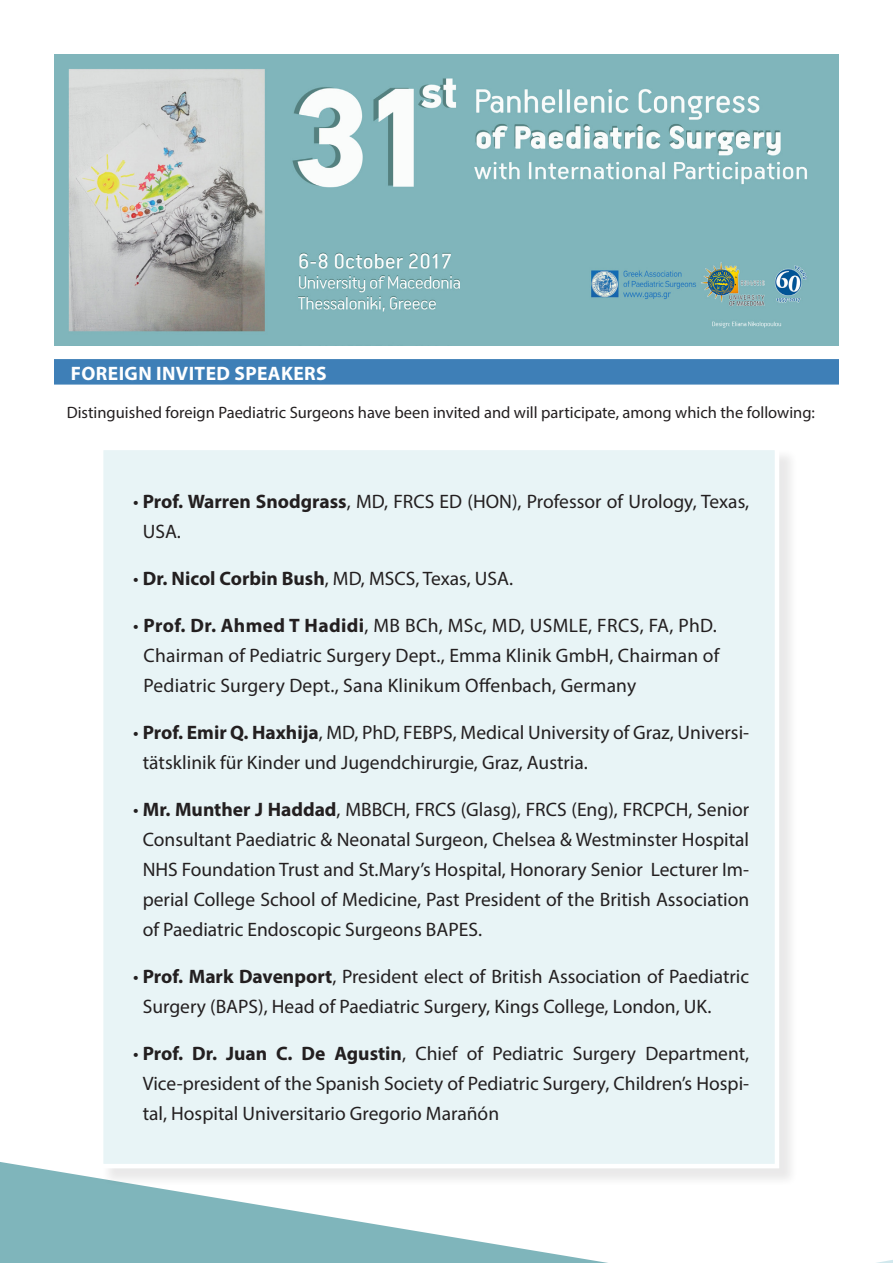
<style>
.page{position:relative;width:893px;height:1263px;background:#fff}
.page>*{position:absolute;margin:0;border:0;box-sizing:border-box;transform-origin:0 0}
.t1{font:19.5px/30px "Myriad Pro";color:#231f20}
.t2{font:700 19.5px "Myriad Pro";letter-spacing:.02em;color:#fff}
.t3{font:16.5px "Myriad Pro";color:#231f20}
.s1{font-weight:700}
</style>
<div class="page">
<svg style="left:0;top:1162px;width:608px;height:101px;fill:#7fb5bb"></svg>
<svg style="left:876px;top:1260px;width:17px;height:3px"></svg>
<div style="left:54px;top:359px;width:785px;height:26px;background:#3e7fb7"></div>
<div style="left:101px;top:448px;width:697px;height:739px;background:#231f20;opacity:.1"></div>
<div style="left:101px;top:448px;width:676px;height:718px;background:#e8f4f6"></div>
<div style="left:99px;top:446px;width:680px;height:722px;border:4px solid #fff"></div>
<img style="left:54px;top:54px;width:785px;height:291px">
<p class="t2" style="left:71px;top:361px;width:257px">FOREIGN INVITED SPEAKERS</p>
<p class="t3" style="left:67px;top:403px;width:750px">Distinguished foreign Paediatric Surgeons have been invited and will participate, among which the following:</p>
<p class="t1" style="left:143px;top:486px;width:608px;text-indent:-10px">• <span class="s1">Prof. Warren Snodgrass</span>, MD, FRCS ED (HON), Professor of Urology, Texas,<br>USA.</p>
<p class="t1" style="left:133px;top:563px;width:381px">• <span class="s1">Dr. Nicol Corbin Bush</span>, MD, MSCS, Texas, USA.</p>
<p class="t1" style="left:144px;top:610px;width:577px;text-indent:-10px">• <span class="s1">Prof. Dr. Ahmed T Hadidi</span>, MB BCh, MSc, MD, USMLE, FRCS, FA, PhD.<br>Chairman of Pediatric Surgery Dept., Emma Klinik GmbH, Chairman of<br>Pediatric Surgery Dept., Sana Klinikum Offenbach, Germany</p>
<p class="t1" style="left:143px;top:717px;width:608px;text-indent:-10px">• <span class="s1">Prof. Emir Q. Haxhija</span>, MD, PhD, FEBPS, Medical University of Graz, Universi&shy;tätsklinik für Kinder und Jugendchirurgie, Graz, Austria.</p>
<p class="t1" style="left:143px;top:794px;width:608px;text-align:justify;text-indent:-10px">• <span class="s1">Mr. Munther J Haddad</span>, MBBCH, FRCS (Glasg), FRCS (Eng), FRCPCH, Senior Consultant Paediatric &amp; Neonatal Surgeon, Chelsea &amp; Westminster Hospital NHS Foundation Trust and St.Mary’s Hospital, Honorary Senior Lecturer Im&shy;perial College School of Medicine, Past President of the British Association of Paediatric Endoscopic Surgeons BAPES.</p>
<p class="t1" style="left:143px;top:961px;width:608px;text-indent:-10px">• <span class="s1">Prof. Mark Davenport</span>, President elect of British Association of Paediatric<br>Surgery (BAPS), Head of Paediatric Surgery, Kings College, London, UK.</p>
<p class="t1" style="left:143px;top:1038px;width:608px;text-align:justify;text-indent:-10px">• <span class="s1">Prof. Dr. Juan C. De Agustin</span>, Chief of Pediatric Surgery Department, Vice-president of the Spanish Society of Pediatric Surgery, Children’s Hospi&shy;tal, Hospital Universitario Gregorio Marañón</p>
</div>
